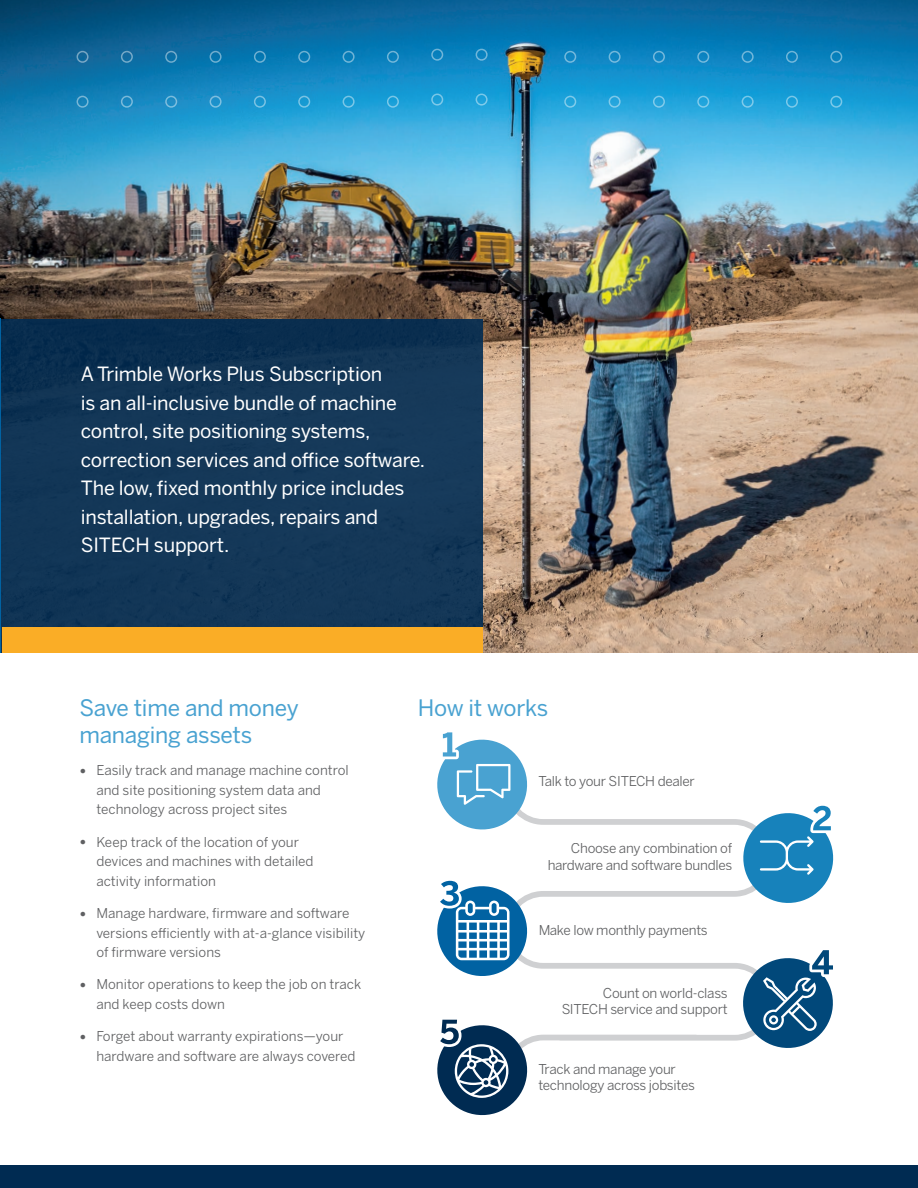
<style>
.page{position:relative;width:918px;height:1188px;background:#fff}
.page>*{position:absolute;margin:0;border:0;box-sizing:border-box;transform-origin:0 0}
.t1{font:22.5px "Benton Sans";letter-spacing:-.01em;color:#49a2d1}
.t2{font:19.5px/28.5px "Benton Sans";letter-spacing:-.01em;color:#fff}
.t3{font:13.5px/19.5px "Benton Sans";letter-spacing:-.01em;color:#57585a}
.s1{font-family:"Arial";font-size:10.5px}
</style>
<div class="page">
<svg style="left:533px;top:817px;width:205px;height:225px"></svg>
<svg style="left:437px;top:880px;width:96px;height:96px"></svg>
<svg style="left:738px;top:805px;width:96px;height:98px"></svg>
<svg style="left:437px;top:1019px;width:96px;height:97px"></svg>
<svg style="left:738px;top:950px;width:95px;height:98px"></svg>
<svg style="left:437px;top:732px;width:96px;height:98px"></svg>
<img style="left:0;top:0;width:918px;height:652px">
<hr style="left:0;top:318px;width:1px;height:334px;background:#0162a2">
<div style="left:1px;top:319px;width:482px;height:333px;background:#133757"></div>
<div style="left:609px;top:96px;width:12px;height:12px;border:2px solid #fff;border-radius:50%"></div>
<div style="left:609px;top:51px;width:12px;height:12px;border:2px solid #fff;border-radius:50%"></div>
<div style="left:343px;top:96px;width:12px;height:12px;border:2px solid #fff;border-radius:50%"></div>
<div style="left:343px;top:51px;width:12px;height:12px;border:2px solid #fff;border-radius:50%"></div>
<div style="left:77px;top:96px;width:12px;height:12px;border:2px solid #fff;border-radius:50%"></div>
<div style="left:77px;top:51px;width:12px;height:12px;border:2px solid #fff;border-radius:50%"></div>
<div style="left:653px;top:96px;width:12px;height:12px;border:2px solid #fff;border-radius:50%"></div>
<div style="left:653px;top:51px;width:12px;height:12px;border:2px solid #fff;border-radius:50%"></div>
<div style="left:387px;top:96px;width:12px;height:12px;border:2px solid #fff;border-radius:50%"></div>
<div style="left:387px;top:51px;width:12px;height:12px;border:2px solid #fff;border-radius:50%"></div>
<div style="left:121px;top:96px;width:12px;height:12px;border:2px solid #fff;border-radius:50%"></div>
<div style="left:121px;top:51px;width:12px;height:12px;border:2px solid #fff;border-radius:50%"></div>
<div style="left:697px;top:96px;width:12px;height:12px;border:2px solid #fff;border-radius:50%"></div>
<div style="left:697px;top:51px;width:12px;height:12px;border:2px solid #fff;border-radius:50%"></div>
<div style="left:165px;top:96px;width:12px;height:12px;border:2px solid #fff;border-radius:50%"></div>
<div style="left:165px;top:51px;width:12px;height:12px;border:2px solid #fff;border-radius:50%"></div>
<div style="left:742px;top:96px;width:12px;height:12px;border:2px solid #fff;border-radius:50%"></div>
<div style="left:742px;top:51px;width:12px;height:12px;border:2px solid #fff;border-radius:50%"></div>
<div style="left:210px;top:96px;width:12px;height:12px;border:2px solid #fff;border-radius:50%"></div>
<div style="left:210px;top:51px;width:12px;height:12px;border:2px solid #fff;border-radius:50%"></div>
<div style="left:786px;top:96px;width:12px;height:12px;border:2px solid #fff;border-radius:50%"></div>
<div style="left:786px;top:51px;width:12px;height:12px;border:2px solid #fff;border-radius:50%"></div>
<div style="left:431px;top:94px;width:12px;height:12px;border:2px solid #fff;border-radius:50%"></div>
<div style="left:431px;top:49px;width:12px;height:12px;border:2px solid #fff;border-radius:50%"></div>
<div style="left:476px;top:94px;width:12px;height:12px;border:2px solid #fff;border-radius:50%"></div>
<div style="left:476px;top:49px;width:12px;height:12px;border:2px solid #fff;border-radius:50%"></div>
<div style="left:254px;top:96px;width:12px;height:12px;border:2px solid #fff;border-radius:50%"></div>
<div style="left:254px;top:51px;width:12px;height:12px;border:2px solid #fff;border-radius:50%"></div>
<div style="left:830px;top:96px;width:12px;height:12px;border:2px solid #fff;border-radius:50%"></div>
<div style="left:830px;top:51px;width:12px;height:12px;border:2px solid #fff;border-radius:50%"></div>
<div style="left:564px;top:96px;width:12px;height:12px;border:2px solid #fff;border-radius:50%"></div>
<div style="left:564px;top:51px;width:12px;height:12px;border:2px solid #fff;border-radius:50%"></div>
<div style="left:298px;top:96px;width:12px;height:12px;border:2px solid #fff;border-radius:50%"></div>
<div style="left:298px;top:51px;width:12px;height:12px;border:2px solid #fff;border-radius:50%"></div>
<div style="left:0;top:1165px;width:918px;height:23px;background:#002b52"></div>
<div style="left:2px;top:627px;width:481px;height:25px;background:#faad26"></div>
<p class="t2" style="left:81px;top:359px;width:346px">A Trimble Works Plus Subscription<br>is an all-inclusive bundle of machine control, site positioning systems, correction services and office software.<br>The low, fixed monthly price includes installation, upgrades, repairs and SITECH support.</p>
<h1 class="t1" style="left:79px;top:692px;width:221px">Save time and money</h1>
<h1 class="t1" style="left:418px;top:692px;width:132px">How it works</h1>
<h1 class="t1" style="left:79px;top:719px;width:174px">managing assets</h1>
<p class="t3" style="left:96px;top:760px;width:254px;text-indent:-17px"><span class="s1">●</span> Easily track and manage machine control and site positioning system data and technology across project sites</p>
<p class="t3" style="left:96px;top:831px;width:219px;text-indent:-17px"><span class="s1">●</span> Keep track of the location of your devices and machines with detailed activity information</p>
<p class="t3" style="left:96px;top:903px;width:270px;text-indent:-17px"><span class="s1">●</span> Manage hardware, firmware and software versions efficiently with at-a-glance visibility of firmware versions</p>
<p class="t3" style="left:96px;top:974px;width:266px;text-indent:-17px"><span class="s1">●</span> Monitor operations to keep the job on track and keep costs down</p>
<p class="t3" style="left:96px;top:1026px;width:261px;text-indent:-17px"><span class="s1">●</span> Forget about warranty expirations—your hardware and software are always covered</p>
<p class="t3" style="left:538px;top:770px;width:158px">Talk to your SITECH dealer</p>
<p class="t3" style="left:547px;top:840px;width:186px;line-height:16.2px;text-align:right">Choose any combination of hardware and software bundles</p>
<p class="t3" style="left:538px;top:920px;width:171px">Make low monthly payments</p>
<p class="t3" style="left:561px;top:984px;width:168px;line-height:16.2px;text-align:right">Count on world-class<br>SITECH service and support</p>
<p class="t3" style="left:538px;top:1060px;width:158px;line-height:16.2px">Track and manage your technology across jobsites</p>
</div>
